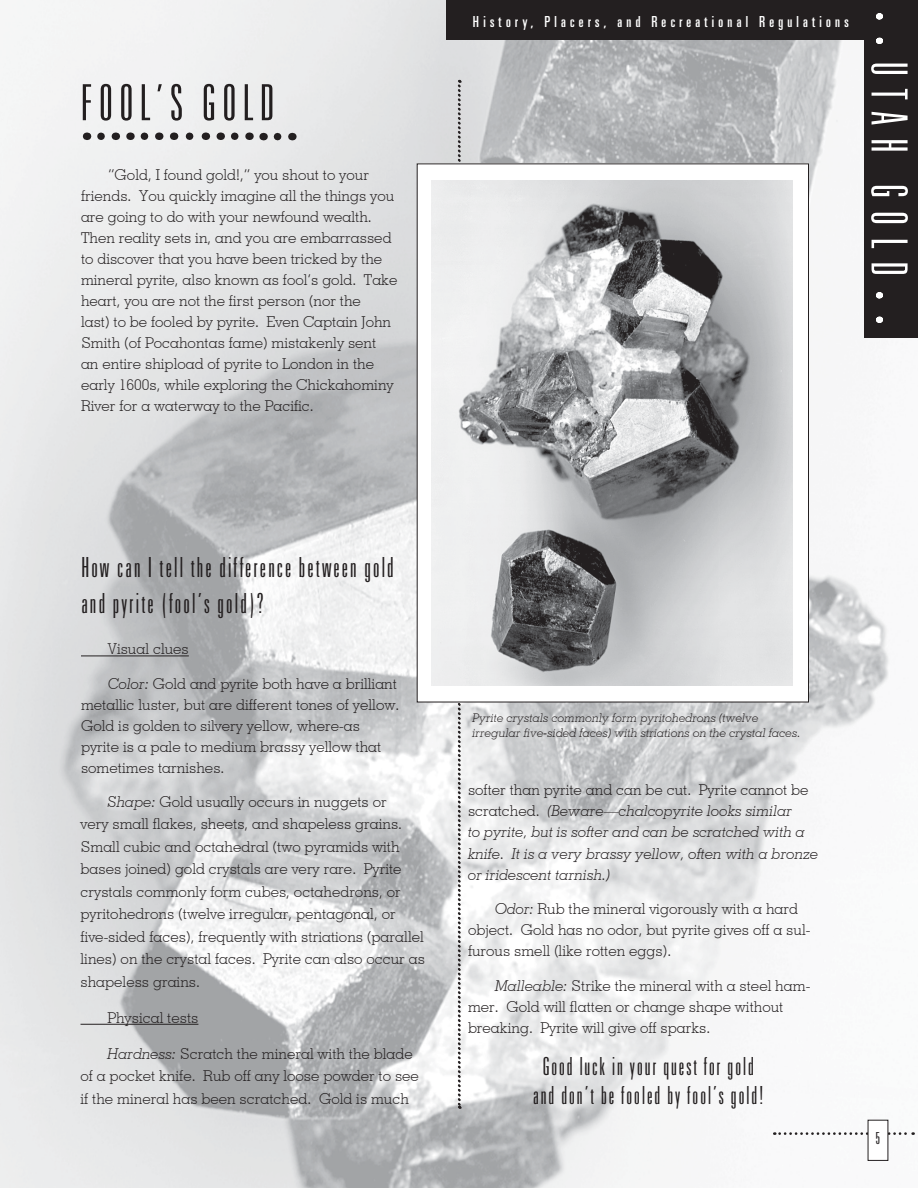
<style>
.page{position:relative;width:918px;height:1188px;background:#fff}
.page>*{position:absolute;margin:0;border:0;box-sizing:border-box;transform-origin:0 0}
.t1{font:54px "Univers Light Ultra Cond DTC";letter-spacing:.1em;color:#231f20}
.t2{font:54px "Univers Light Ultra Cond DTC";letter-spacing:.22em;color:#fff}
._2nd_level_header{font:30px/36px "Univers Light Ultra Cond DTC";letter-spacing:.05em;color:#231f20}
._2nd_level_header-2{font:27px "Univers Light Ultra Cond DTC";letter-spacing:.05em;color:#231f20}
.t3{font:18px "Univers Light Ultra Cond DTC";color:#231f20}
.t4{font:16.5px "Univers Ultra Cond DTC";letter-spacing:.22em;color:#fff}
.body{font:300 15px/21px "Geometric Slab 703 BT";color:#231f20}
.body-2{font:italic 300 15px/21.1px "Geometric Slab 703 BT";color:#231f20}
.t5{font:italic 300 12px "Geometric Slab 703 BT";color:#231f20}
.s1{font-style:italic}
.s2{font-style:normal}
</style>
<div class="page">
<img style="left:0;top:0;width:915px;height:1188px">
<div style="left:447px;top:0;width:471px;height:40px;background:#231f20"></div>
<div style="left:865px;top:0;width:53px;height:338px;background:#231f20"></div>
<svg style="left:458px;top:80px;width:3px;height:1029px"></svg>
<svg style="left:876px;top:13px;width:6px;height:6px"></svg>
<svg style="left:876px;top:38px;width:6px;height:6px"></svg>
<svg style="left:876px;top:292px;width:6px;height:6px"></svg>
<svg style="left:876px;top:317px;width:6px;height:6px"></svg>
<svg style="left:774px;top:1132px;width:140px;height:3px"></svg>
<div style="left:868px;top:1120px;width:20px;height:40px;background:#fff"></div>
<div style="left:417px;top:164px;width:391px;height:538px;background:#fff"></div>
<img style="left:432px;top:180px;width:360px;height:506px">
<hr style="left:81px;top:656px;width:108px;height:1px;background:#231f20">
<hr style="left:81px;top:1024px;width:117px;height:1px;background:#231f20">
<svg style="left:101px;top:133px;width:7px;height:7px"></svg>
<svg style="left:144px;top:133px;width:8px;height:7px"></svg>
<svg style="left:190px;top:133px;width:7px;height:7px"></svg>
<svg style="left:235px;top:133px;width:7px;height:7px"></svg>
<svg style="left:278px;top:133px;width:7px;height:7px"></svg>
<p class="t1" style="left:81px;top:74px;width:195px">FOOL’S GOLD</p>
<p class="body" style="left:81px;top:164px;width:318px;text-indent:27px">“Gold, I found gold!,” you shout to your friends. You quickly imagine all the things you are going to do with your newfound wealth.<br>Then reality sets in, and you are embarrassed to discover that you have been tricked by the mineral pyrite, also known as fool’s gold. Take heart, you are not the first person (nor the<br>last) to be fooled by pyrite. Even Captain John Smith (of Pocahontas fame) mistakenly sent an entire shipload of pyrite to London in the early 1600s, while exploring the Chickahominy River for a waterway to the Pacific.</p>
<p class="t4" style="left:473px;top:13px;width:378px">History, Placers, and Recreational Regulations</p>
<h1 class="t2" style="left:918px;top:61px;width:217px;rotate:90deg">UTAH GOLD</h1>
<p class="_2nd_level_header" style="left:81px;top:549px;width:315px">How can I tell the difference between gold and pyrite (fool’s gold)?</p>
<p class="body" style="left:108px;top:638px;width:82px">Visual clues</p>
<p class="body" style="left:81px;top:673px;width:320px;text-indent:27px"><span class="s1">Color:</span> Gold and pyrite both have a brilliant metallic luster, but are different tones of yellow.<br>Gold is golden to silvery yellow, where-as pyrite is a pale to medium brassy yellow that sometimes tarnishes.</p>
<p class="body" style="left:81px;top:790px;width:346px;line-height:22.5px;text-indent:27px"><span class="s1">Shape:</span> Gold usually occurs in nuggets or<br>very small flakes, sheets, and shapeless grains.<br>Small cubic and octahedral (two pyramids with bases joined) gold crystals are very rare. Pyrite crystals commonly form cubes, octahedrons, or pyritohedrons (twelve irregular, pentagonal, or five-sided faces), frequently with striations (parallel lines) on the crystal faces. Pyrite can also occur as shapeless grains.</p>
<p class="body" style="left:107px;top:1007px;width:93px">Physical tests</p>
<p class="body" style="left:81px;top:1042px;width:340px;line-height:22.5px;text-indent:27px"><span class="s1">Hardness:</span> Scratch the mineral with the blade of a pocket knife. Rub off any loose powder to see if the mineral has been scratched. Gold is much</p>
<p class="t5" style="left:472px;top:710px;width:288px">Pyrite crystals commonly form pyritohedrons (twelve</p>
<p class="t5" style="left:472px;top:725px;width:330px">irregular five-sided faces) with striations on the crystal faces.</p>
<p class="body-2" style="left:468px;top:779px;width:352px"><span class="s2">softer than pyrite and can be cut. Pyrite cannot be scratched.</span> (Beware—chalcopyrite looks similar<br>to pyrite, but is softer and can be scratched with a knife. It is a very brassy yellow, often with a bronze or iridescent tarnish.)</p>
<p class="body" style="left:468px;top:898px;width:344px;text-indent:27px"><span class="s1">Odor:</span> Rub the mineral vigorously with a hard object. Gold has no odor, but pyrite gives off a sul&shy;furous smell (like rotten eggs).</p>
<p class="body" style="left:468px;top:975px;width:344px;text-indent:27px"><span class="s1">Malleable:</span> Strike the mineral with a steel ham&shy;mer. Gold will flatten or change shape without breaking. Pyrite will give off sparks.</p>
<p class="_2nd_level_header-2" style="left:542px;top:1052px;width:213px">Good luck in your quest for gold</p>
<p class="_2nd_level_header-2" style="left:533px;top:1081px;width:233px">and don’t be fooled by fool’s gold!</p>
<p class="t3" style="left:876px;top:1129px;width:6px">5</p>
</div>
